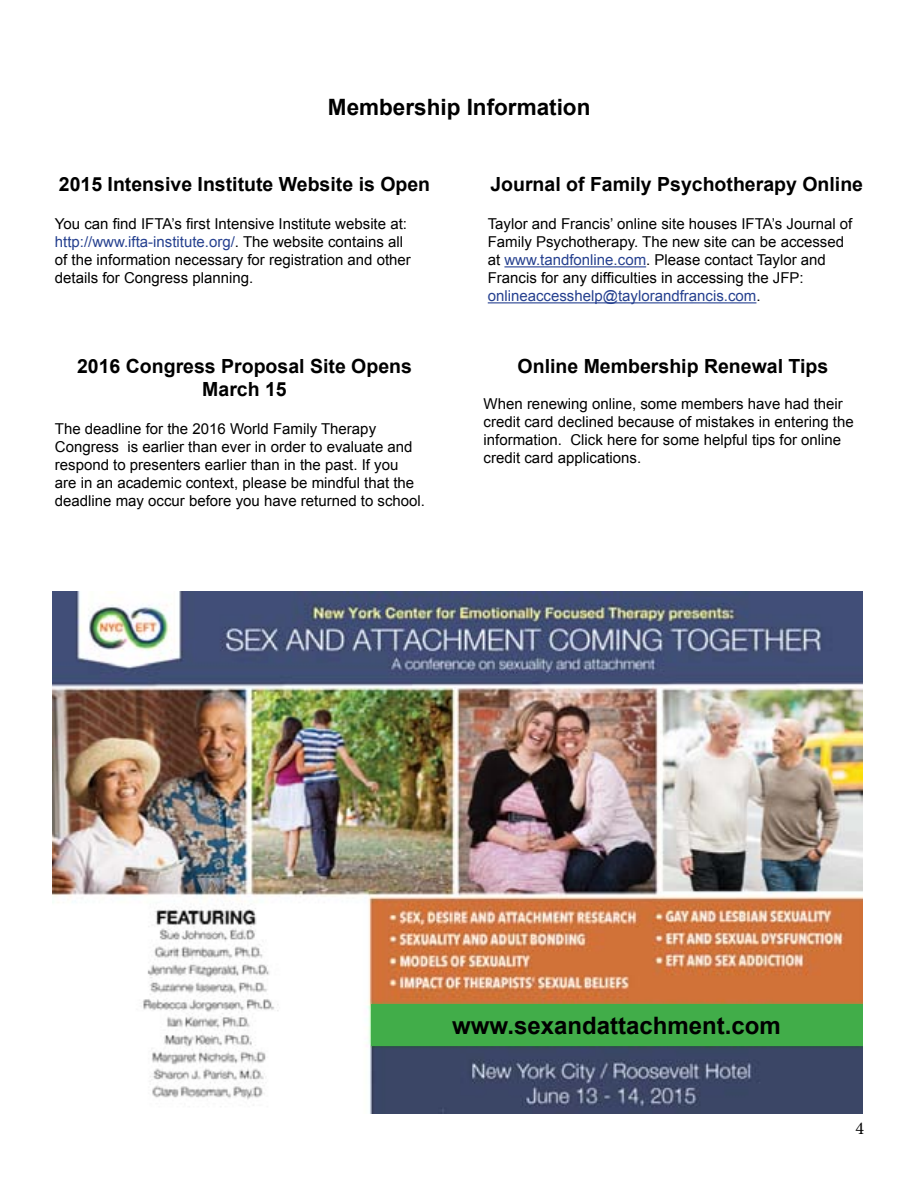
<style>
.page{position:relative;width:918px;height:1188px;background:#fff}
.page>*{position:absolute;margin:0;border:0;box-sizing:border-box;transform-origin:0 0}
.t1{font:700 24px "Arial";color:#000}
.t2{font:700 22.5px "Arial";color:#000}
.t3{font:700 19.5px/23.4px "Arial";color:#000;text-align:center}
.t4{font:18px "Minion Pro";color:#000}
.t5{font:15px/18px "Arial";color:#000}
.s1{color:#25408f}
</style>
<div class="page">
<hr style="left:504px;top:266px;width:142px;height:1px;background:#25408f">
<hr style="left:488px;top:302px;width:268px;height:1px;background:#25408f">
<img style="left:53px;top:592px;width:810px;height:522px">
<div style="left:371px;top:1004px;width:491px;height:42px;background:#41ad49"></div>
<h2 class="t2" style="left:328px;top:92px;width:264px">Membership Information</h2>
<h3 class="t3" style="left:59px;top:174px;width:373px">2015 Intensive Institute Website is Open</h3>
<p class="t5" style="left:55px;top:215px;width:357px">You can find IFTA’s first Intensive Institute website at: <span class="s1">http://www.ifta-institute.org/</span>. The website contains all of the information necessary for registration and other details for Congress planning.</p>
<h3 class="t3" style="left:77px;top:355px;width:336px">2016 Congress Proposal Site Opens<br>March 15</h3>
<p class="t5" style="left:55px;top:420px;width:372px">The deadline for the 2016 World Family Therapy Congress is earlier than ever in order to evaluate and respond to presenters earlier than in the past. If you<br>are in an academic context, please be mindful that the deadline may occur before you have returned to school.</p>
<h3 class="t3" style="left:490px;top:174px;width:374px">Journal of Family Psychotherapy Online</h3>
<p class="t5" style="left:488px;top:215px;width:366px">Taylor and Francis’ online site houses IFTA’s Journal of Family Psychotherapy. The new site can be accessed at <span class="s1">www.tandfonline.com</span>. Please contact Taylor and Francis for any difficulties in accessing the JFP: <span class="s1">onlineaccesshelp@taylorandfrancis.com</span>.</p>
<h3 class="t3" style="left:518px;top:355px;width:312px">Online Membership Renewal Tips</h3>
<p class="t5" style="left:484px;top:395px;width:372px">When renewing online, some members have had their credit card declined because of mistakes in entering the information. Click here for some helpful tips for online credit card applications.</p>
<h1 class="t1" style="left:452px;top:1009px;width:330px">www.sexandattachment.com</h1>
<p class="t4" style="left:855px;top:1116px;width:10px">4</p>
</div>
